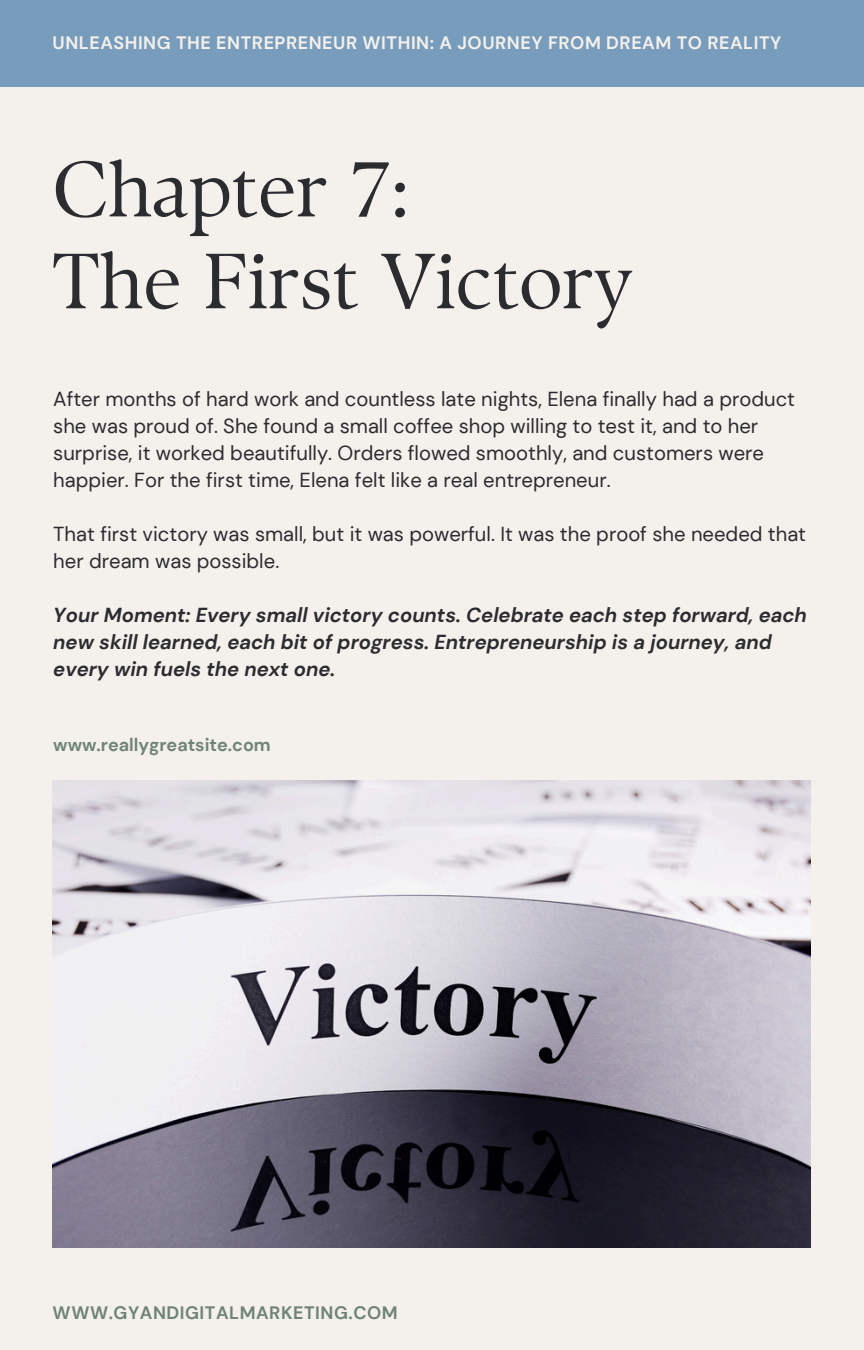
<style>
.page{position:relative;width:864px;height:1350px;background:#f4f0eb}
.page>*{position:absolute;margin:0;border:0;box-sizing:border-box;transform-origin:0 0}
.t1{font:78.08px/91.8px "TY Serif D";color:#2b2c30}
.t2{font:20.25px/27px "DM Sans";color:#2b2c30}
.t3{font:italic 700 20.25px/27px "DM Sans";color:#2b2c30}
.t4{font:700 18px "DM Sans";letter-spacing:.03em;color:#f4f0eb}
.t5{font:700 18px "DM Sans";letter-spacing:.03em;color:#6f8377}
.t6{font:700 18px "DM Sans";color:#6f8377}
</style>
<div class="page">
<div style="left:0;top:0;width:864px;height:86px;background:#779cbc"></div>
<img style="left:53px;top:780px;width:757px;height:468px">
<p class="t4" style="left:53px;top:31px;width:730px">UNLEASHING THE ENTREPRENEUR WITHIN: A JOURNEY FROM DREAM TO REALITY</p>
<h1 class="t1" style="left:53px;top:143px;width:581px">Chapter 7:<br>The First Victory</h1>
<h3 class="t2" style="left:53px;top:386px;width:743px">After months of hard work and countless late nights, Elena finally had a product she was proud of. She found a small coffee shop willing to test it, and to her surprise, it worked beautifully. Orders flowed smoothly, and customers were happier. For the first time, Elena felt like a real entrepreneur.</h3>
<h3 class="t2" style="left:53px;top:521px;width:754px">That first victory was small, but it was powerful. It was the proof she needed that her dream was possible.</h3>
<h2 class="t3" style="left:53px;top:602px;width:755px">Your Moment: Every small victory counts. Celebrate each step forward, each new skill learned, each bit of progress. Entrepreneurship is a journey, and every win fuels the next one.</h2>
<h4 class="t6" style="left:53px;top:733px;width:219px">www.reallygreatsite.com</h4>
<p class="t5" style="left:53px;top:1301px;width:347px">WWW.GYANDIGITALMARKETING.COM</p>
</div>
